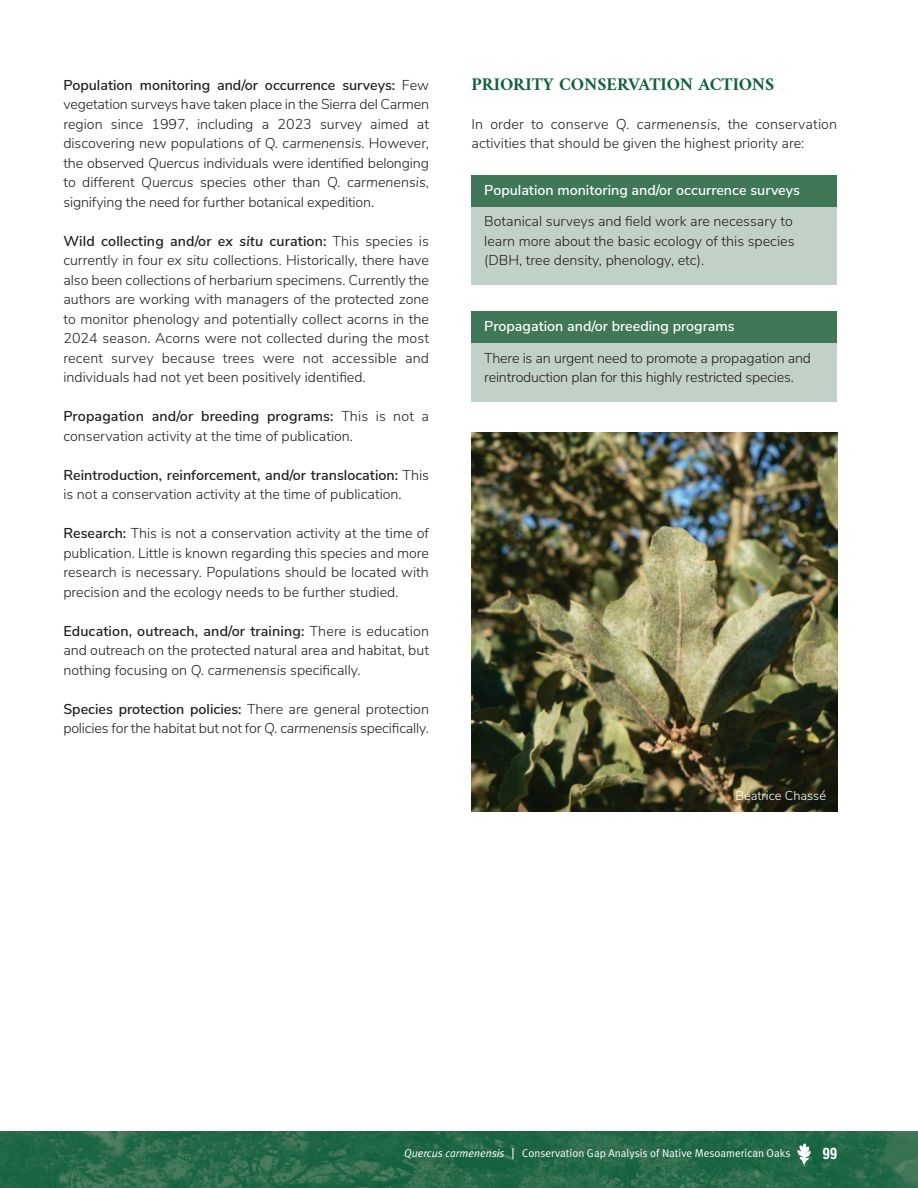
<style>
.page{position:relative;width:918px;height:1188px;background:#fff}
.page>*{position:absolute;margin:0;border:0;box-sizing:border-box;transform-origin:0 0}
.t1{font:700 18px "Amiri";letter-spacing:-.005em;color:#12613d}
.t2{font:700 condensed 15px "Helvetica";color:#fff}
.t3{font:300 14.25px/19.5px "Nunito Sans";color:#231f20;text-align:justify}
.t4{font:600 14.25px "Nunito Sans";color:#fff}
.t5{font:300 12.75px "Nunito Sans";color:#fff}
.t6{font:11.25px "Meta Plus Normal";color:#fff}
.t7{font:italic 11.25px "Meta Plus Normal";color:#fff}
.s1{font-weight:600}
.s2{font-style:italic}
.s3{font-weight:600;font-style:italic}
</style>
<div class="page">
<img style="left:0;top:1131px;width:918px;height:57px">
<svg style="left:797px;top:1143px;width:14px;height:23px"></svg>
<div style="left:472px;top:207px;width:365px;height:78px;background:#c2d1c7"></div>
<div style="left:472px;top:333px;width:365px;height:69px;background:#c2d1c7"></div>
<div style="left:472px;top:175px;width:365px;height:32px;background:#407757"></div>
<div style="left:472px;top:312px;width:365px;height:31px;background:#407757"></div>
<img style="left:472px;top:432px;width:365px;height:379px">
<p class="t3" style="left:63px;top:76px;width:367px"><span class="s1">Population monitoring and/or occurrence surveys:</span> Few vegetation surveys have taken place in the Sierra del Carmen region since 1997, including a 2023 survey aimed at discovering new populations of <span class="s2">Q. carmenensis</span>. However, the observed <span class="s2">Quercus</span> individuals were identified belonging to different <span class="s2">Quercus</span> species other than <span class="s2">Q. carmenensis</span>, signifying the need for further botanical expedition.</p>
<p class="t3" style="left:63px;top:232px;width:367px"><span class="s1">Wild collecting and/or</span> <span class="s3">ex situ</span> <span class="s1">curation:</span> This species is currently in four <span class="s2">ex situ</span> collections. Historically, there have also been collections of herbarium specimens. Currently the authors are working with managers of the protected zone to monitor phenology and potentially collect acorns in the 2024 season. Acorns were not collected during the most recent survey because trees were not accessible and individuals had not yet been positively identified.</p>
<p class="t3" style="left:63px;top:408px;width:367px"><span class="s1">Propagation and/or breeding programs:</span> This is not a conservation activity at the time of publication.</p>
<p class="t3" style="left:63px;top:466px;width:367px"><span class="s1">Reintroduction, reinforcement, and/or translocation:</span> This is not a conservation activity at the time of publication.</p>
<p class="t3" style="left:63px;top:525px;width:367px"><span class="s1">Research:</span> This is not a conservation activity at the time of publication. Little is known regarding this species and more research is necessary. Populations should be located with precision and the ecology needs to be further studied.</p>
<p class="t3" style="left:63px;top:622px;width:367px"><span class="s1">Education, outreach, and/or training:</span> There is education and outreach on the protected natural area and habitat, but nothing focusing on <span class="s2">Q. carmenensis</span> specifically.</p>
<p class="t3" style="left:63px;top:700px;width:367px"><span class="s1">Species protection policies:</span> There are general protection policies for the habitat but not for <span class="s2">Q. carmenensis</span> specifically.</p>
<p class="t1" style="left:472px;top:73px;width:304px">PRIORITY CONSERVATION ACTIONS</p>
<p class="t3" style="left:472px;top:115px;width:367px">In order to conserve <span class="s2">Q. carmenensis</span>, the conservation activities that should be given the highest priority are:</p>
<p class="t4" style="left:484px;top:185px;width:317px">Population monitoring and/or occurrence surveys</p>
<p class="t3" style="left:484px;top:213px;width:312px">Botanical surveys and field work are necessary to learn more about the basic ecology of this species (DBH, tree density, phenology, etc).</p>
<p class="t4" style="left:484px;top:321px;width:252px">Propagation and/or breeding programs</p>
<p class="t3" style="left:484px;top:349px;width:328px">There is an urgent need to promote a propagation and reintroduction plan for this highly restricted species.</p>
<p class="t5" style="left:735px;top:791px;width:92px">Béatrice Chassé</p>
<p class="t7" style="left:404px;top:1148px;width:102px">Quercus carmenensis</p>
<p class="t6" style="left:522px;top:1149px;width:270px">Conservation Gap Analysis of Native Mesoamerican Oaks</p>
<p class="t2" style="left:822px;top:1147px;width:16px">99</p>
</div>
